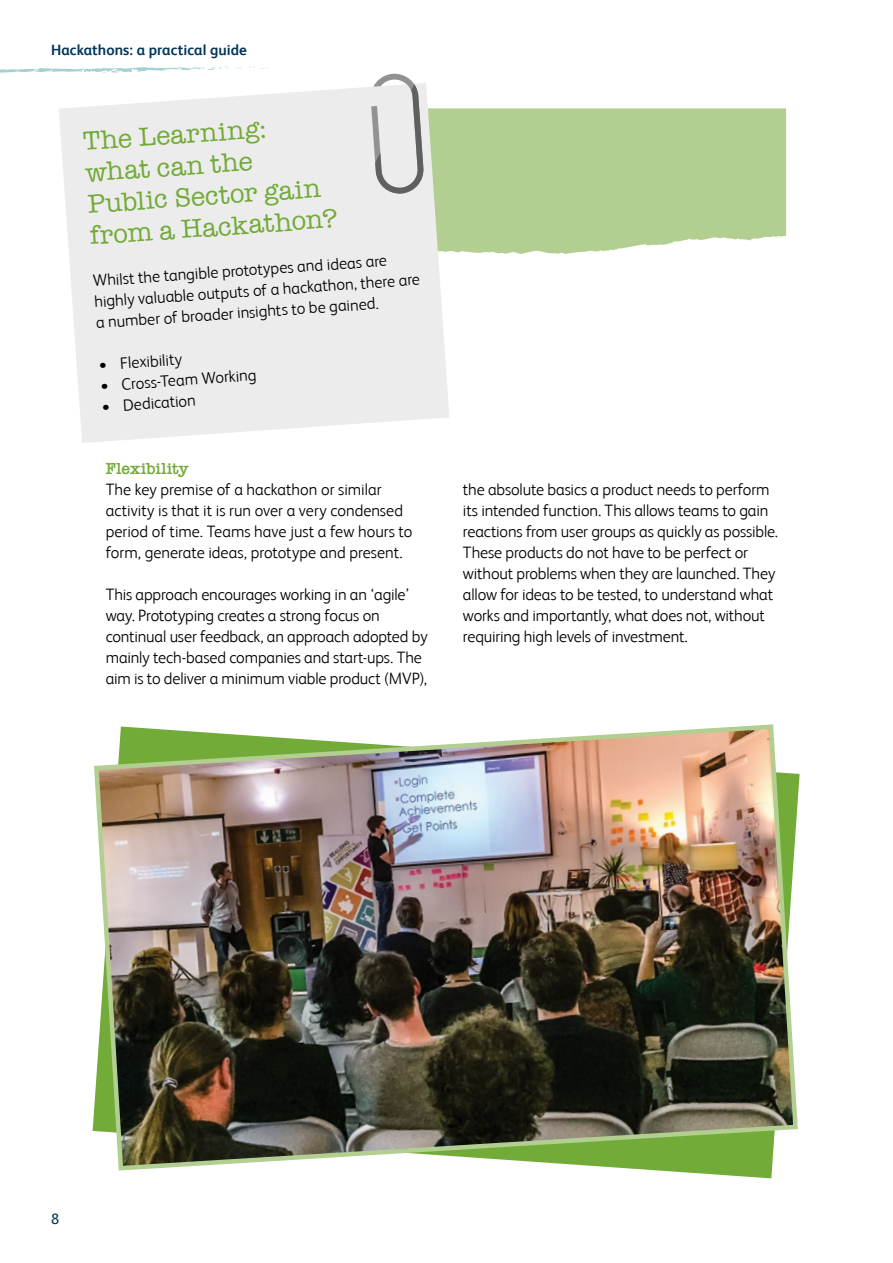
<style>
.page{position:relative;width:893px;height:1263px;background:#fff}
.page>*{position:absolute;margin:0;border:0;box-sizing:border-box;transform-origin:0 0}
.t1{font:27px/31.5px "American Typewriter";color:#73ab38}
.t2{font:300 16.5px/21px "FS Albert";letter-spacing:-.01em;color:#000}
.t3{font:600 16.5px "American Typewriter";letter-spacing:.01em;color:#73ab38}
.t4{font:700 15px "FS Albert";letter-spacing:.005em;color:#00365b}
.t5{font:15px "FS Albert";color:#00365b}
</style>
<div class="page">
<svg style="left:0;top:66px;width:269px;height:7px"></svg>
<div style="left:449px;top:108px;width:337px;height:146px;background:#b2ce91"></div>
<img style="left:92px;top:724px;width:708px;height:449px">
<svg style="left:59px;top:83px;width:390px;height:360px;background:#ededed"></svg>
<svg style="left:371px;top:73px;width:53px;height:121px;background:#d0d0d0"></svg>
<p class="t4" style="left:51px;top:41px;width:197px">Hackathons: a practical guide</p>
<h1 class="t1" style="left:82px;top:125px;width:250px;rotate:-4deg">The Learning: what can the<br>Public Sector gain from a Hackathon?</h1>
<p class="t2" style="left:92px;top:270px;width:328px;rotate:-4deg">Whilst the tangible prototypes and ideas are highly valuable outputs of a hackathon, there are a number of broader insights to be gained.</p>
<p class="t2" style="left:98px;top:354px;width:85px;rotate:-4deg">• Flexibility</p>
<p class="t2" style="left:100px;top:375px;width:158px;rotate:-4deg">• Cross-Team Working</p>
<p class="t2" style="left:101px;top:396px;width:96px;rotate:-4deg">• Dedication</p>
<p class="t3" style="left:106px;top:456px;width:85px">Flexibility</p>
<p class="t2" style="left:106px;top:479px;width:308px">The key premise of a hackathon or similar activity is that it is run over a very condensed period of time. Teams have just a few hours to form, generate ideas, prototype and present.</p>
<p class="t2" style="left:106px;top:584px;width:323px">This approach encourages working in an ‘agile’ way. Prototyping creates a strong focus on continual user feedback, an approach adopted by mainly tech-based companies and start-ups. The aim is to deliver a minimum viable product (MVP),</p>
<p class="t2" style="left:463px;top:479px;width:317px">the absolute basics a product needs to perform its intended function. This allows teams to gain reactions from user groups as quickly as possible.<br>These products do not have to be perfect or without problems when they are launched. They allow for ideas to be tested, to understand what works and importantly, what does not, without requiring high levels of investment.</p>
<p class="t5" style="left:51px;top:1210px;width:10px">8</p>
</div>
